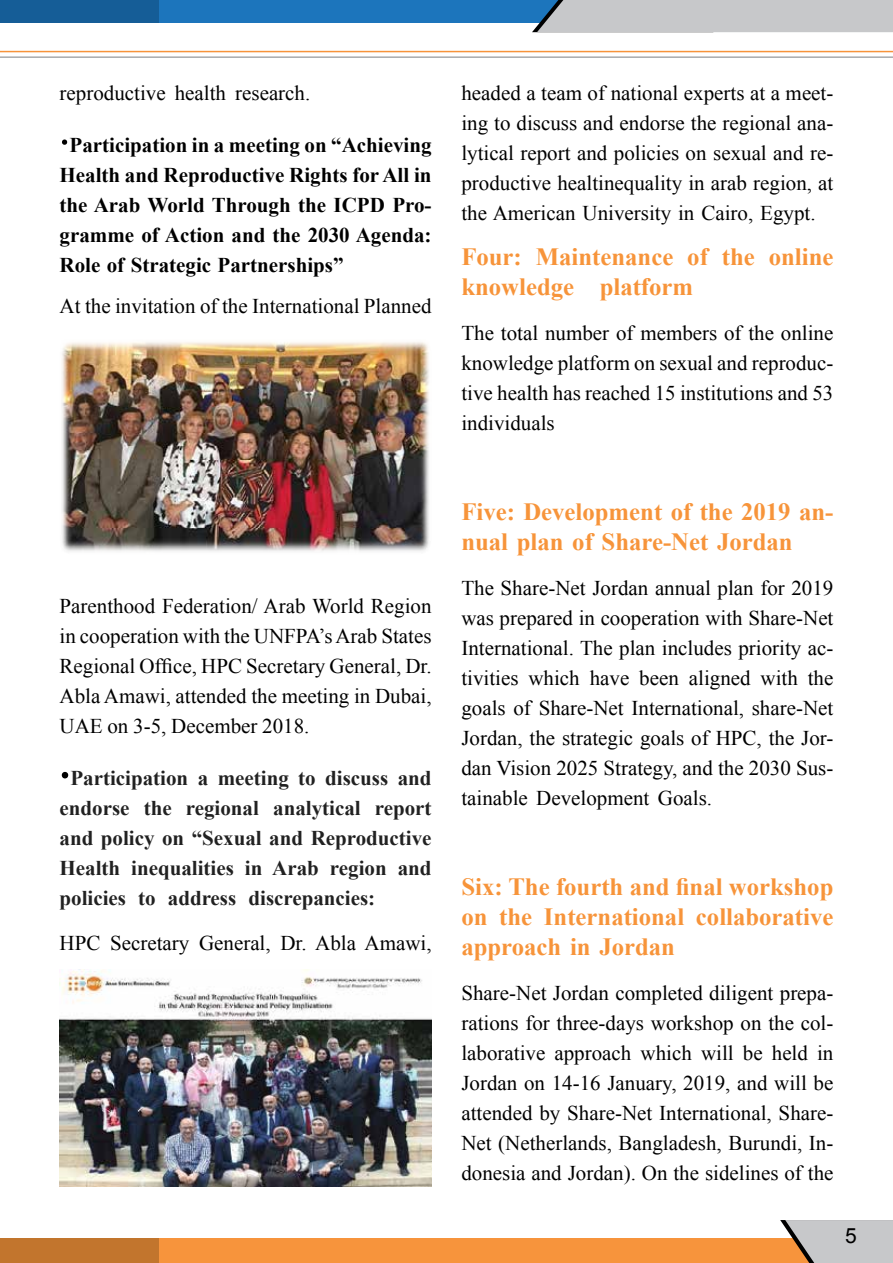
<style>
.page{position:relative;width:893px;height:1263px;background:#fff}
.page>*{position:absolute;margin:0;border:0;box-sizing:border-box;transform-origin:0 0}
.t1{font:60px "Adobe Arabic";color:#000}
.t2{font:700 60px "Adobe Arabic";color:#000}
.t3{font:700 24.75px/30px "Times New Roman";color:#f7943a;text-align:right}
.t4{font:21px/30px "Times New Roman";color:#000;text-align:justify}
.t5{font:700 21px "Times New Roman";color:#212121}
.t6{font:700 21px "Times New Roman";color:#000}
.t7{font:21px "Arial";color:#000}
</style>
<div class="page">
<div style="left:0;top:0;width:893px;height:23px;background:#1c75bc"></div>
<div style="left:532px;top:0;width:361px;height:32px;background:#c7c8ca"></div>
<div style="left:0;top:1239px;width:893px;height:24px;background:#f7943c"></div>
<hr style="left:0;top:51px;width:893px;height:1px;background:#f7933a">
<hr style="left:0;top:56px;width:893px;height:2px;background:#a7a9ac">
<div style="left:0;top:1239px;width:158px;height:24px;background:#c2752d"></div>
<svg style="left:780px;top:1220px;width:113px;height:43px;background:#c4bab2"></svg>
<div style="left:0;top:0;width:158px;height:23px;background:#155d97"></div>
<img style="left:62px;top:342px;width:367px;height:209px">
<img style="left:60px;top:969px;width:372px;height:217px">
<p class="t4" style="left:60px;top:77px;width:252px">reproductive health research.</p>
<p class="t6" style="left:70px;top:130px;width:363px">Participation in a meeting on “Achieving</p>
<h1 class="t1" style="left:60px;top:96px;width:12px">·</h1>
<p class="t6" style="left:60px;top:160px;width:374px">Health and Reproductive Rights forAll in</p>
<p class="t6" style="left:60px;top:190px;width:374px">the Arab World Through the ICPD Pro-</p>
<p class="t6" style="left:60px;top:220px;width:374px">gramme of Action and the 2030 Agenda:</p>
<p class="t6" style="left:60px;top:250px;width:286px">Role of Strategic Partnerships“</p>
<p class="t4" style="left:60px;top:290px;width:374px">At the invitation of the International Planned</p>
<p class="t4" style="left:60px;top:590px;width:374px">Parenthood Federation/ Arab World Region in cooperation with the UNFPA s’ Arab States Regional Office, HPC Secretary General, Dr.<br>Abla Amawi, attended the meeting in Dubai, UAE on 3-5, December 2018.</p>
<p class="t5" style="left:298px;top:763px;width:135px">to discuss and</p>
<p class="t5" style="left:70px;top:763px;width:139px">Participation a</p>
<p class="t5" style="left:218px;top:763px;width:73px">meeting</p>
<h1 class="t2" style="left:60px;top:729px;width:12px">·</h1>
<p class="t5" style="left:186px;top:793px;width:75px">regional</p>
<p class="t5" style="left:273px;top:793px;width:89px">analytical</p>
<p class="t5" style="left:60px;top:793px;width:71px">endorse</p>
<p class="t5" style="left:60px;top:823px;width:374px">and policy on “Sexual and Reproductive</p>
<p class="t5" style="left:398px;top:853px;width:35px">and</p>
<p class="t5" style="left:144px;top:793px;width:29px">the</p>
<p class="t5" style="left:375px;top:793px;width:58px">report</p>
<p class="t5" style="left:131px;top:853px;width:104px">inequalities</p>
<p class="t5" style="left:245px;top:853px;width:19px">in</p>
<p class="t5" style="left:330px;top:853px;width:58px">region</p>
<p class="t5" style="left:272px;top:853px;width:48px">Arab</p>
<p class="t5" style="left:60px;top:853px;width:62px">Health</p>
<p class="t5" style="left:60px;top:883px;width:68px">policies</p>
<p class="t5" style="left:138px;top:883px;width:19px">to</p>
<p class="t5" style="left:168px;top:883px;width:70px">address</p>
<p class="t5" style="left:248px;top:883px;width:128px">discrepancies:</p>
<p class="t4" style="left:60px;top:928px;width:42px">HPC</p>
<p class="t4" style="left:110px;top:928px;width:81px">Secretary</p>
<p class="t4" style="left:199px;top:928px;width:73px">General,</p>
<p class="t4" style="left:280px;top:928px;width:153px">Dr. Abla Amawi,</p>
<p class="t4" style="left:461px;top:77px;width:374px">headed a team of national experts at a meet-</p>
<p class="t4" style="left:461px;top:107px;width:374px">ing to discuss and endorse the regional ana-</p>
<p class="t4" style="left:461px;top:137px;width:374px">lytical report and policies on sexual and re-</p>
<p class="t4" style="left:461px;top:167px;width:374px">productive healtinequality in arab region, at</p>
<p class="t4" style="left:461px;top:197px;width:356px">the American University in Cairo, Egypt.</p>
<p class="t3" style="left:769px;top:241px;width:66px">online</p>
<p class="t3" style="left:536px;top:241px;width:139px">Maintenance</p>
<p class="t3" style="left:687px;top:241px;width:22px">of</p>
<p class="t3" style="left:461px;top:241px;width:62px">Four:</p>
<p class="t3" style="left:722px;top:241px;width:34px">the</p>
<p class="t3" style="left:600px;top:271px;width:95px">platform</p>
<p class="t3" style="left:461px;top:271px;width:114px">knowledge</p>
<p class="t4" style="left:461px;top:317px;width:374px">The total number of members of the online</p>
<p class="t4" style="left:461px;top:347px;width:374px">knowledge platform on sexual and reproduc-</p>
<p class="t4" style="left:461px;top:377px;width:374px">tive health has reached 15 institutions and 53</p>
<p class="t4" style="left:461px;top:407px;width:95px">individuals</p>
<p class="t3" style="left:461px;top:496px;width:374px">Five: Development of the 2019 an-</p>
<p class="t3" style="left:461px;top:526px;width:333px">nual plan of Share-Net Jordan</p>
<p class="t4" style="left:461px;top:572px;width:374px">The Share-Net Jordan annual plan for 2019 was prepared in cooperation with Share-Net</p>
<p class="t4" style="left:461px;top:632px;width:374px">International. The plan includes priority ac-</p>
<p class="t4" style="left:461px;top:662px;width:59px">tivities</p>
<p class="t4" style="left:528px;top:662px;width:53px">which</p>
<p class="t4" style="left:590px;top:662px;width:41px">have</p>
<p class="t4" style="left:639px;top:662px;width:41px">been</p>
<p class="t4" style="left:689px;top:662px;width:63px">aligned</p>
<p class="t4" style="left:760px;top:662px;width:39px">with</p>
<p class="t4" style="left:808px;top:662px;width:27px">the</p>
<p class="t4" style="left:461px;top:692px;width:374px">goals of Share-Net International, share-Net</p>
<p class="t4" style="left:461px;top:722px;width:374px">Jordan, the strategic goals of HPC, the Jor-</p>
<p class="t4" style="left:461px;top:752px;width:374px">dan Vision 2025 Strategy, and the 2030 Sus-</p>
<p class="t4" style="left:461px;top:782px;width:252px">tainable Development Goals.</p>
<p class="t3" style="left:461px;top:871px;width:374px">Six: The fourth and final workshop collaborative</p>
<p class="t3" style="left:544px;top:901px;width:142px">International</p>
<p class="t3" style="left:499px;top:901px;width:34px">the</p>
<p class="t3" style="left:461px;top:901px;width:215px;text-align:left">on<br>approach in Jordan</p>
<p class="t4" style="left:461px;top:977px;width:374px">Share-Net Jordan completed diligent prepa-</p>
<p class="t4" style="left:461px;top:1007px;width:374px">rations for three-days workshop on the col-</p>
<p class="t4" style="left:461px;top:1037px;width:374px">laborative approach which will be held in</p>
<p class="t4" style="left:461px;top:1067px;width:374px">Jordan on 14-16 January, 2019, and will be</p>
<p class="t4" style="left:461px;top:1097px;width:374px">attended by Share-Net International, Share-</p>
<p class="t4" style="left:461px;top:1127px;width:374px">Net (Netherlands, Bangladesh, Burundi, In-</p>
<p class="t4" style="left:461px;top:1157px;width:374px">donesia and Jordan .) On the sidelines of the</p>
<p class="t7" style="left:845px;top:1221px;width:13px">5</p>
</div>
